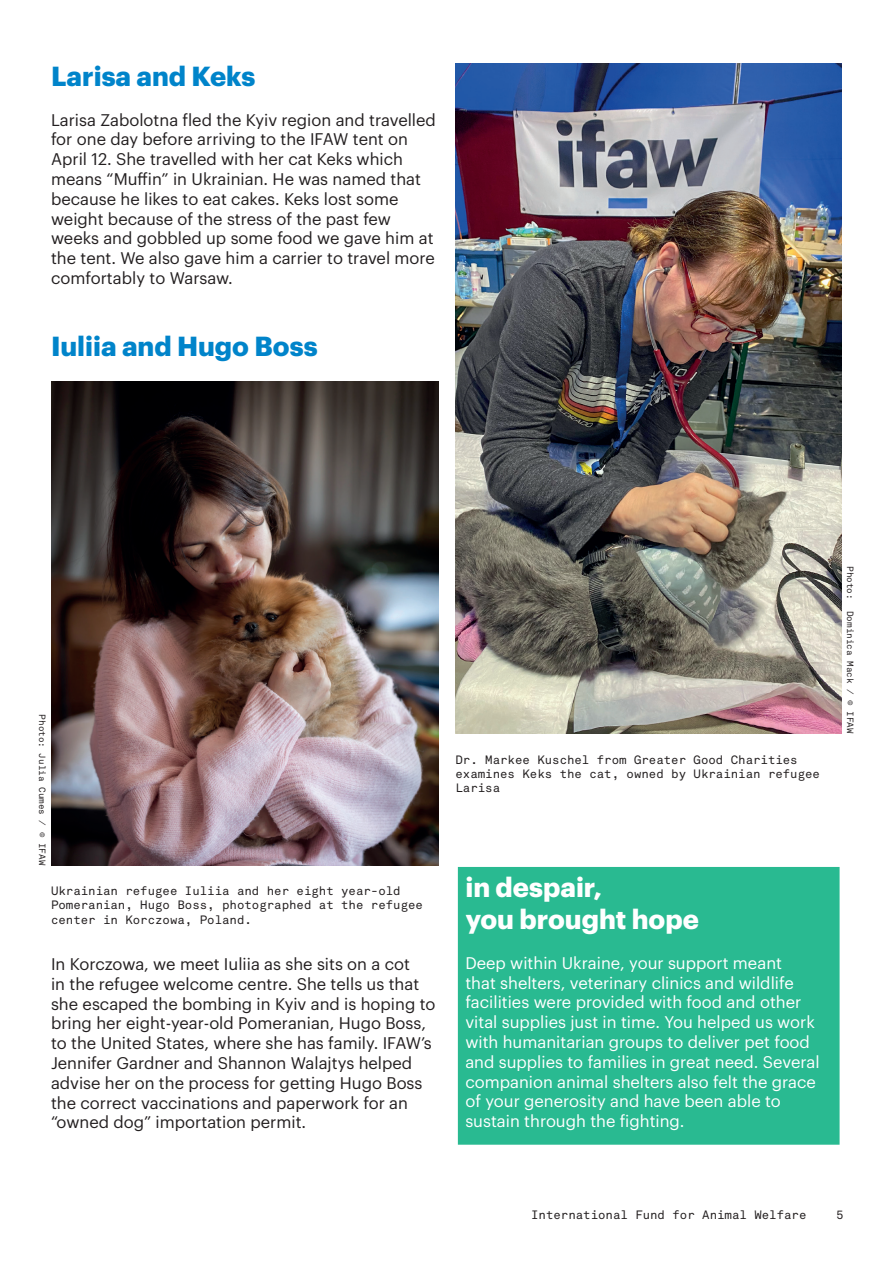
<style>
.page{position:relative;width:893px;height:1263px;background:#fff}
.page>*{position:absolute;margin:0;border:0;box-sizing:border-box;transform-origin:0 0}
.t1{font:700 27px "Graphik";color:#0084ca}
.t2{font:700 27px/32.4px "Graphik";color:#fff}
.t3{font:16.5px/19.8px "false";color:#231f20}
.t4{font:16.5px/19.8px "false";color:#fff}
.t5{font:12px/14.4px "Akkurat Mono";color:#231f20}
.t6{font:9px "Akkurat Mono";color:#231f20}
</style>
<div class="page">
<img style="left:455px;top:64px;width:387px;height:669px">
<img style="left:51px;top:382px;width:387px;height:483px">
<div style="left:462px;top:871px;width:374px;height:270px;background:#29ba91"></div>
<div style="left:458px;top:867px;width:382px;height:278px;border:8px solid #29ba91"></div>
<h1 class="t1" style="left:51px;top:55px;width:206px">Larisa and Keks</h1>
<p class="t3" style="left:51px;top:108px;width:386px">Larisa Zabolotna fled the Kyiv region and travelled for one day before arriving to the IFAW tent on April 12. She travelled with her cat Keks which means “Muffin” in Ukrainian. He was named that because he likes to eat cakes. Keks lost some weight because of the stress of the past few weeks and gobbled up some food we gave him at the tent. We also gave him a carrier to travel more comfortably to Warsaw.</p>
<h1 class="t1" style="left:51px;top:325px;width:268px">Iuliia and Hugo Boss</h1>
<p class="t6" style="left:48px;top:714px;width:152px;rotate:90deg">Photo: Julia Cumes / © IFAW</p>
<p class="t5" style="left:51px;top:884px;width:374px">Ukrainian refugee Iuliia and her eight year-old<br>Pomeranian, Hugo Boss, photographed at the refugee center in Korczowa, Poland.</p>
<p class="t3" style="left:51px;top:953px;width:386px">In Korczowa, we meet Iuliia as she sits on a cot<br>in the refugee welcome centre. She tells us that she escaped the bombing in Kyiv and is hoping to bring her eight-year-old Pomeranian, Hugo Boss, to the United States, where she has family. IFAW’s Jennifer Gardner and Shannon Walajtys helped advise her on the process for getting Hugo Boss the correct vaccinations and paperwork for an “owned dog” importation permit.</p>
<p class="t5" style="left:455px;top:752px;width:366px">Dr. Markee Kuschel from Greater Good Charities examines Keks the cat, owned by Ukrainian refugee<br>Larisa</p>
<h1 class="t2" style="left:465px;top:868px;width:235px">in despair,<br>you brought hope</h1>
<p class="t4" style="left:465px;top:951px;width:356px">Deep within Ukraine, your support meant<br>that shelters, veterinary clinics and wildlife facilities were provided with food and other vital supplies just in time. You helped us work with humanitarian groups to deliver pet food and supplies to families in great need. Several companion animal shelters also felt the grace of your generosity and have been able to sustain through the fighting.</p>
<p class="t6" style="left:856px;top:566px;width:169px;rotate:90deg">Photo: Dominica Mack / © IFAW</p>
<p class="t5" style="left:531px;top:1207px;width:277px">International Fund for Animal Welfare</p>
<p class="t5" style="left:836px;top:1207px;width:9px">5</p>
</div>
